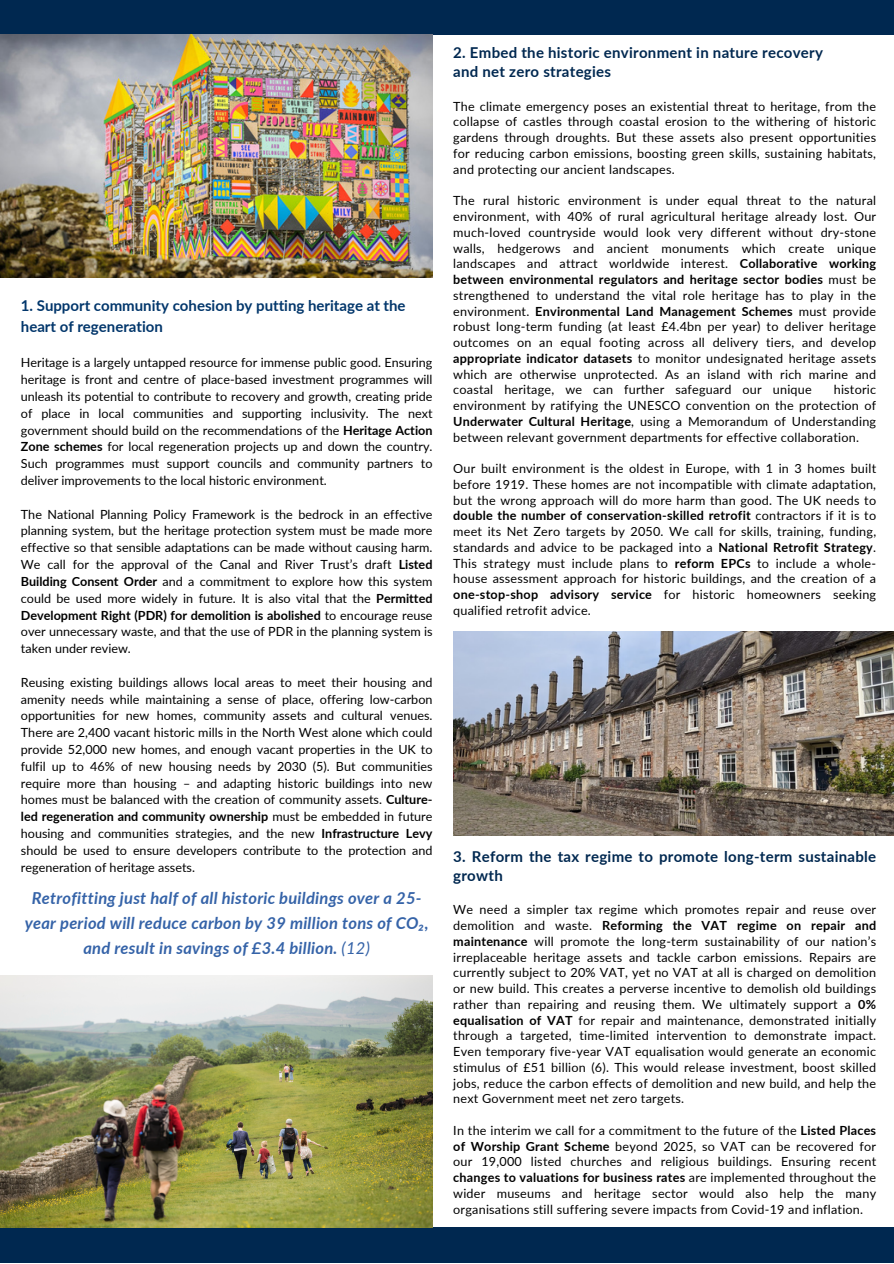
<style>
.page{position:relative;width:894px;height:1264px;background:#fff}
.page>*{position:absolute;margin:0;border:0;box-sizing:border-box;transform-origin:0 0}
.t1{font:italic 700 16.5px/24.8px "Lato";letter-spacing:.015em;color:#3563a8;text-align:center}
.t2{font:700 15px/18.9px "Lato";letter-spacing:.02em;color:#002850}
.t3{font:700 15px/21px "Lato";color:#02366b}
.t4{font:12.6px/15.8px "Lato";letter-spacing:.02em;color:#000;text-align:justify}
.s1{font-weight:700}
.s2{font-weight:400}
</style>
<div class="page">
<div style="left:0;top:0;width:893px;height:34px;background:#002850"></div>
<div style="left:0;top:1227px;width:893px;height:36px;background:#002850"></div>
<img style="left:0;top:975px;width:432px;height:252px">
<img style="left:453px;top:631px;width:440px;height:204px">
<img style="left:0;top:34px;width:432px;height:243px">
<p class="t3" style="left:21px;top:294px;width:386px">1. Support community cohesion by putting heritage at the heart of regeneration</p>
<p class="t4" style="left:21px;top:354px;width:413px;line-height:16.8px">Heritage is a largely untapped resource for immense public good. Ensuring heritage is front and centre of place-based investment programmes will unleash its potential to contribute to recovery and growth, creating pride of place in local communities and supporting inclusivity. The next government should build on the recommendations of the <span class="s1">Heritage Action Zone schemes</span> for local regeneration projects up and down the country.<br>Such programmes must support councils and community partners to deliver improvements to the local historic environment.</p>
<p class="t4" style="left:21px;top:505px;width:413px;line-height:16.8px">The National Planning Policy Framework is the bedrock in an effective planning system, but the heritage protection system must be made more effective so that sensible adaptations can be made without causing harm.<br>We call for the approval of the Canal and River Trust’s draft <span class="s1">Listed Building Consent Order</span> and a commitment to explore how this system could be used more widely in future. It is also vital that the <span class="s1">Permitted Development Right (PDR) for demolition is abolished</span> to encourage reuse over unnecessary waste, and that the use of PDR in the planning system is taken under review.</p>
<p class="t4" style="left:21px;top:673px;width:413px;line-height:16.8px">Reusing existing buildings allows local areas to meet their housing and amenity needs while maintaining a sense of place, offering low-carbon opportunities for new homes, community assets and cultural venues.<br>There are 2,400 vacant historic mills in the North West alone which could provide 52,000 new homes, and enough vacant properties in the UK to fulfil up to 46% of new housing needs by 2030 (5). But communities require more than housing – and adapting historic buildings into new homes must be balanced with the creation of community assets. <span class="s1">Culture&shy;led regeneration and community ownership</span> must be embedded in future housing and communities strategies, and the new <span class="s1">Infrastructure Levy </span>should be used to ensure developers contribute to the protection and regeneration of heritage assets.</p>
<p class="t1" style="left:25px;top:885px;width:405px">Retrofitting just half of all historic buildings over a 25- year period will reduce carbon by 39 million tons of CO₂, and result in savings of £3.4 billion. <span class="s2">(12)</span></p>
<h1 class="t2" style="left:453px;top:43px;width:371px">2. Embed the historic environment in nature recovery and net zero strategies</h1>
<p class="t4" style="left:453px;top:98px;width:424px">The climate emergency poses an existential threat to heritage, from the collapse of castles through coastal erosion to the withering of historic gardens through droughts. But these assets also present opportunities for reducing carbon emissions, boosting green skills, sustaining habitats, and protecting our ancient landscapes.</p>
<p class="t4" style="left:453px;top:192px;width:424px">The rural historic environment is under equal threat to the natural environment, with 40% of rural agricultural heritage already lost. Our much-loved countryside would look very different without dry-stone walls, hedgerows and ancient monuments which create unique landscapes and attract worldwide interest. <span class="s1">Collaborative working between environmental regulators and heritage sector bodies</span> must be strengthened to understand the vital role heritage has to play in the environment. <span class="s1">Environmental Land Management Schemes</span> must provide robust long-term funding (at least £4.4bn per year) to deliver heritage outcomes on an equal footing across all delivery tiers, and develop <span class="s1">appropriate indicator datasets</span> to monitor undesignated heritage assets which are otherwise unprotected. As an island with rich marine and coastal heritage, we can further safeguard our unique</p>
<p class="t4" style="left:453px;top:381px;width:424px;text-indent:380px">historic environment by ratifying the UNESCO convention on the protection of <span class="s1">Underwater Cultural Heritage</span>, using a Memorandum of Understanding between relevant government departments for effective collaboration.</p>
<p class="t4" style="left:453px;top:460px;width:424px">Our built environment is the oldest in Europe, with 1 in 3 homes built before 1919. These homes are not incompatible with climate adaptation, but the wrong approach will do more harm than good. The UK needs to <span class="s1">double the number of conservation-skilled retrofit</span> contractors if it is to meet its Net Zero targets by 2050. We call for skills, training, funding, standards and advice to be packaged into a <span class="s1">National Retrofit Strategy</span>.<br>This strategy must include plans to <span class="s1">reform EPCs</span> to include a whole&shy;house assessment approach for historic buildings, and the creation of a <span class="s1">one-stop-shop advisory service</span> for historic homeowners seeking qualified retrofit advice.</p>
<h1 class="t2" style="left:453px;top:846px;width:424px">3. Reform the tax regime to promote long-term sustainable growth</h1>
<p class="t4" style="left:453px;top:901px;width:424px">We need a simpler tax regime which promotes repair and reuse over demolition and waste. <span class="s1">Reforming the VAT regime on repair and maintenance</span> will promote the long-term sustainability of our nation’s irreplaceable heritage assets and tackle carbon emissions. Repairs are currently subject to 20% VAT, yet no VAT at all is charged on demolition or new build. This creates a perverse incentive to demolish old buildings rather than repairing and reusing them. We ultimately support a <span class="s1">0% equalisation of VAT</span> for repair and maintenance, demonstrated initially through a targeted, time-limited intervention to demonstrate impact.<br>Even temporary five-year VAT equalisation would generate an economic stimulus of £51 billion (6). This would release investment, boost skilled jobs, reduce the carbon effects of demolition and new build, and help the next Government meet net zero targets.</p>
<p class="t4" style="left:453px;top:1122px;width:424px">In the interim we call for a commitment to the future of the <span class="s1">Listed Places of Worship Grant Scheme</span> beyond 2025, so VAT can be recovered for our 19,000 listed churches and religious buildings. Ensuring recent <span class="s1">changes to valuations for business rates</span> are implemented throughout the wider museums and heritage sector would also help the many organisations still suffering severe impacts from Covid-19 and inflation.</p>
</div>
